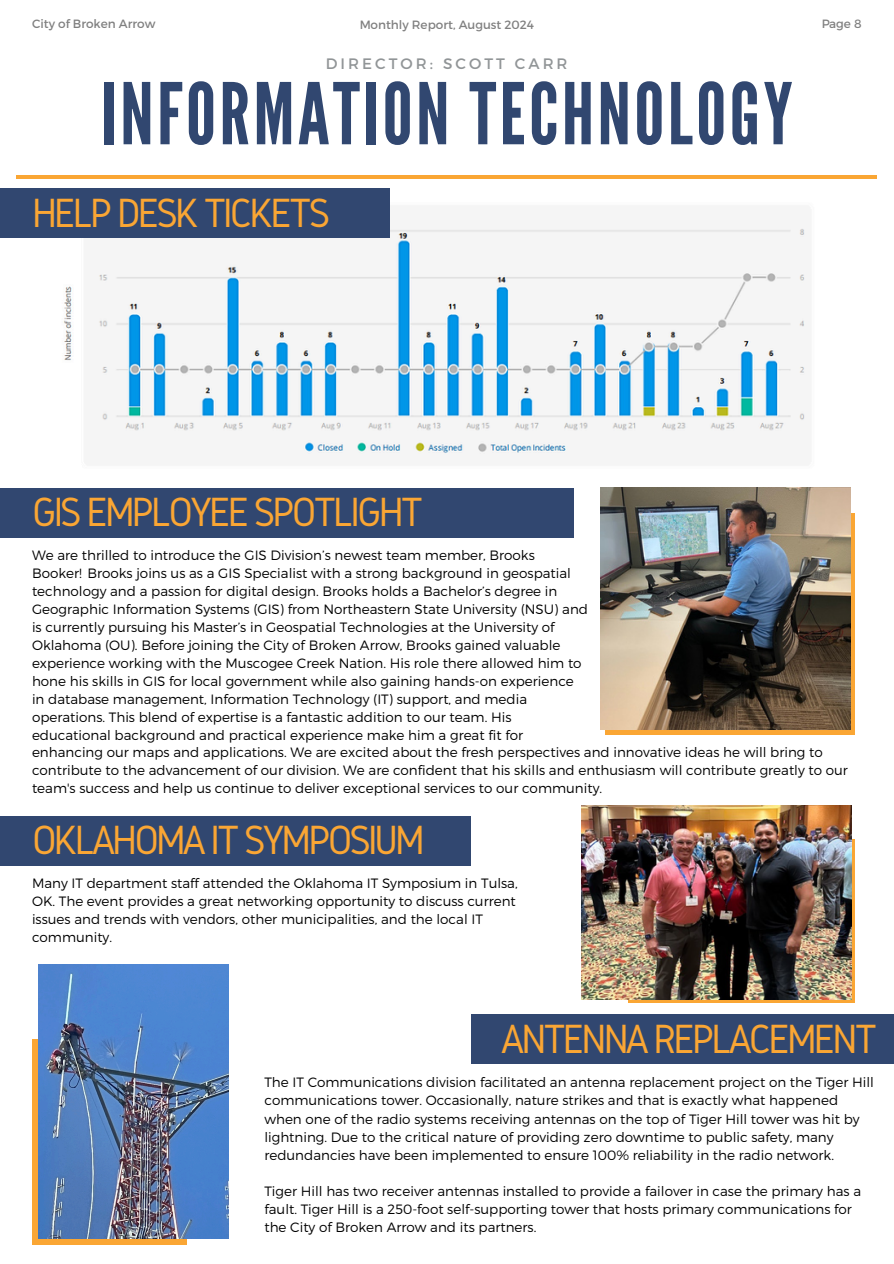
<style>
.page{position:relative;width:894px;height:1264px;background:#fff}
.page>*{position:absolute;margin:0;border:0;box-sizing:border-box;transform-origin:0 0}
.t1{font:84.75px "League Gothic";letter-spacing:.04em;color:#314770}
.t2{font:42.45px "Gidole";letter-spacing:-.07em;color:#faa634}
.t3{font:15.15px "Montserrat";letter-spacing:.2em;color:#919597}
.t4{font:300 13.5px/18px "Montserrat";color:#000}
.t5{font:12px "Montserrat";color:#010101}
</style>
<div class="page">
<hr style="left:16px;top:175px;width:860px;height:4px;background:#faa634">
<div style="left:0;top:487px;width:573px;height:50px;background:#314770"></div>
<img style="left:63px;top:202px;width:742px;height:253px">
<div style="left:1px;top:188px;width:388px;height:50px;background:#314770"></div>
<div style="left:0;top:815px;width:471px;height:50px;background:#314770"></div>
<div style="left:471px;top:1014px;width:422px;height:50px;background:#314770"></div>
<div style="left:605px;top:512px;width:249px;height:222px;background:linear-gradient(to right,#faa634,#faa634)"></div>
<img style="left:600px;top:487px;width:250px;height:242px">
<svg style="left:628px;top:839px;width:226px;height:164px"></svg>
<img style="left:581px;top:805px;width:270px;height:194px">
<div style="left:32px;top:1039px;width:155px;height:205px;background:#faa634"></div>
<img style="left:38px;top:964px;width:190px;height:274px">
<p class="t5" style="left:32px;top:16px;width:125px">City of Broken Arrow</p>
<p class="t5" style="left:820px;top:16px;width:42px">Page 8</p>
<p class="t5" style="left:359px;top:17px;width:176px">Monthly Report, August 2024</p>
<h2 class="t3" style="left:326px;top:54px;width:243px">DIRECTOR: SCOTT CARR</h2>
<h2 class="t1" style="left:101px;top:65px;width:693px">INFORMATION TECHNOLOGY</h2>
<h4 class="t2" style="left:32px;top:189px;width:300px">HELP DESK TICKETS</h4>
<p class="t2" style="left:40px;top:189px;width:300px">HELP DESK TICKETS</p>
<h2 class="t2" style="left:32px;top:488px;width:392px">GIS EMPLOYEE SPOTLIGHT</h2>
<p class="t4" style="left:32px;top:545px;width:557px">We are thrilled to introduce the GIS Division’s newest team member, Brooks Booker! Brooks joins us as a GIS Specialist with a strong background in geospatial technology and a passion for digital design. Brooks holds a Bachelor’s degree in Geographic Information Systems (GIS) from Northeastern State University (NSU) and is currently pursuing his Master’s in Geospatial Technologies at the University of Oklahoma (OU). Before joining the City of Broken Arrow, Brooks gained valuable experience working with the Muscogee Creek Nation. His role there allowed him to hone his skills in GIS for local government while also gaining hands-on experience in database management, Information Technology (IT) support, and media operations. This blend of expertise is a fantastic addition to our team. His educational background and practical experience make him a great fit for</p>
<p class="t4" style="left:32px;top:743px;width:817px">enhancing our maps and applications. We are excited about the fresh perspectives and innovative ideas he will bring to contribute to the advancement of our division. We are confident that his skills and enthusiasm will contribute greatly to our team's success and help us continue to deliver exceptional services to our community.</p>
<h2 class="t2" style="left:32px;top:816px;width:394px">OKLAHOMA IT SYMPOSIUM</h2>
<p class="t4" style="left:32px;top:873px;width:487px">Many IT department staff attended the Oklahoma IT Symposium in Tulsa, OK. The event provides a great networking opportunity to discuss current issues and trends with vendors, other municipalities, and the local IT community.</p>
<h4 class="t2" style="left:501px;top:1015px;width:377px">ANTENNA REPLACEMENT</h4>
<p class="t4" style="left:264px;top:1072px;width:611px">The IT Communications division facilitated an antenna replacement project on the Tiger Hill communications tower. Occasionally, nature strikes and that is exactly what happened when one of the radio systems receiving antennas on the top of Tiger Hill tower was hit by lightning. Due to the critical nature of providing zero downtime to public safety, many redundancies have been implemented to ensure 100% reliability in the radio network.</p>
<h4 class="t4" style="left:264px;top:1180px;width:598px">Tiger Hill has two receiver antennas installed to provide a failover in case the primary has a fault. Tiger Hill is a 250-foot self-supporting tower that hosts primary communications for the City of Broken Arrow and its partners.</h4>
</div>
